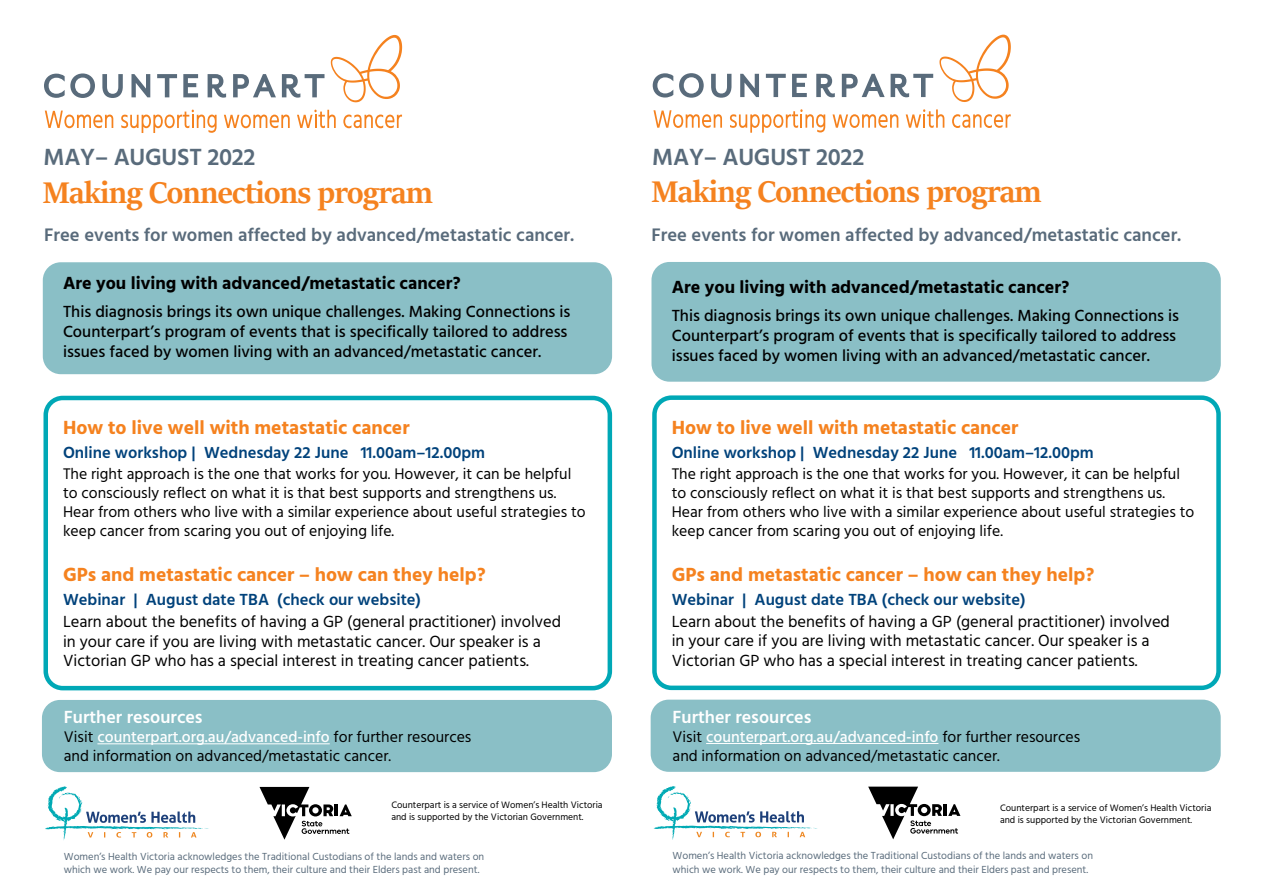
<style>
.page{position:relative;width:1263px;height:893px;background:#fff}
.page>*{position:absolute;margin:0;border:0;box-sizing:border-box;transform-origin:0 0}
.t1{font:700 33.75px "Sitka Banner";letter-spacing:-.02em;color:#f5821f}
.t2{font:600 24px "Hind";letter-spacing:-.01em;color:#596b7b}
.t3{font:700 19.5px "Hind";color:#f5821f}
.t4{font:600 18.6px "Hind";color:#596b7b}
.t5{font:700 18px "Hind";color:#000}
.t6{font:600 18px "Hind";color:#fff}
.t7{font:500 16.5px/19.8px "Hind";color:#000}
.t8{font:16.5px/19.8px "Hind";color:#000}
.t9{font:600 16.5px "Hind";color:#00427b}
.t10{font:15.75px/18.9px "Hind";color:#000}
.t11{font:10.5px/13.5px "Hind";color:#596b7b}
.t12{font:9.6px/11.6px "Hind";color:#000}
.s1{font-weight:500;color:#fff}
</style>
<div class="page">
<div style="left:42px;top:700px;width:570px;height:72px;background:#8abfc6;border-radius:18px"></div>
<div style="left:43px;top:262px;width:569px;height:112px;background:#8abfc6;border-radius:18px"></div>
<div style="left:43px;top:396px;width:569px;height:294px;border:5px solid #00a8b6;border-radius:17px"></div>
<hr style="left:97px;top:743px;width:233px;height:1px;background:#fff">
<svg style="left:45px;top:111px;width:68px;height:17px"></svg>
<svg style="left:121px;top:110px;width:96px;height:23px"></svg>
<svg style="left:224px;top:115px;width:66px;height:13px"></svg>
<svg style="left:297px;top:110px;width:39px;height:18px"></svg>
<svg style="left:343px;top:115px;width:59px;height:13px"></svg>
<svg style="left:44px;top:73px;width:51px;height:25px"></svg>
<svg style="left:102px;top:74px;width:21px;height:24px"></svg>
<svg style="left:131px;top:74px;width:19px;height:23px"></svg>
<svg style="left:157px;top:74px;width:20px;height:23px"></svg>
<svg style="left:183px;top:74px;width:15px;height:23px"></svg>
<svg style="left:208px;top:74px;width:18px;height:24px"></svg>
<svg style="left:233px;top:74px;width:43px;height:23px"></svg>
<svg style="left:282px;top:74px;width:42px;height:24px"></svg>
<svg style="left:331px;top:35px;width:71px;height:67px"></svg>
<svg style="left:45px;top:786px;width:164px;height:54px"></svg>
<svg style="left:259px;top:787px;width:93px;height:53px"></svg>
<div style="left:651px;top:700px;width:570px;height:72px;background:#8abfc6;border-radius:18px"></div>
<div style="left:651px;top:262px;width:570px;height:120px;background:#8abfc6;border-radius:18px"></div>
<div style="left:652px;top:395px;width:569px;height:295px;border:5px solid #00a8b6;border-radius:17px"></div>
<hr style="left:706px;top:743px;width:232px;height:1px;background:#fff">
<svg style="left:653px;top:110px;width:69px;height:18px"></svg>
<svg style="left:730px;top:109px;width:95px;height:24px"></svg>
<svg style="left:832px;top:114px;width:66px;height:14px"></svg>
<svg style="left:906px;top:109px;width:38px;height:19px"></svg>
<svg style="left:952px;top:114px;width:59px;height:14px"></svg>
<svg style="left:653px;top:73px;width:20px;height:25px"></svg>
<svg style="left:679px;top:73px;width:25px;height:25px"></svg>
<svg style="left:711px;top:74px;width:20px;height:24px"></svg>
<svg style="left:740px;top:74px;width:19px;height:23px"></svg>
<svg style="left:766px;top:74px;width:20px;height:23px"></svg>
<svg style="left:792px;top:74px;width:15px;height:23px"></svg>
<svg style="left:816px;top:74px;width:19px;height:23px"></svg>
<svg style="left:842px;top:74px;width:91px;height:23px"></svg>
<svg style="left:939px;top:35px;width:72px;height:67px"></svg>
<svg style="left:654px;top:786px;width:163px;height:54px"></svg>
<svg style="left:868px;top:787px;width:92px;height:52px"></svg>
<h2 class="t2" style="left:44px;top:147px;width:214px">MAY– AUGUST 2022</h2>
<h1 class="t1" style="left:43px;top:179px;width:392px">Making Connections program</h1>
<p class="t4" style="left:44px;top:227px;width:531px">Free events for women affected by advanced/metastatic cancer.</p>
<p class="t5" style="left:63px;top:275px;width:399px">Are you living with advanced/metastatic cancer?</p>
<p class="t7" style="left:63px;top:303px;width:509px">This diagnosis brings its own unique challenges. Making Connections is<br>Counterpart’s program of events that is specifically tailored to address issues faced by women living with an advanced/metastatic cancer.</p>
<p class="t3" style="left:63px;top:420px;width:348px">How to live well with metastatic cancer</p>
<p class="t9" style="left:63px;top:446px;width:424px">Online workshop | Wednesday 22 June 11.00am–12.00pm</p>
<p class="t10" style="left:63px;top:466px;width:524px">The right approach is the one that works for you. However, it can be helpful to consciously reflect on what it is that best supports and strengthens us.<br>Hear from others who live with a similar experience about useful strategies to keep cancer from scaring you out of enjoying life.</p>
<p class="t3" style="left:63px;top:566px;width:424px">GPs and metastatic cancer – how can they help?</p>
<p class="t9" style="left:63px;top:593px;width:360px">Webinar | August date TBA (check our website)</p>
<p class="t8" style="left:63px;top:613px;width:500px">Learn about the benefits of having a GP (general practitioner) involved in your care if you are living with metastatic cancer. Our speaker is a<br>Victorian GP who has a special interest in treating cancer patients.</p>
<p class="t6" style="left:64px;top:710px;width:140px">Further resources</p>
<p class="t10" style="left:64px;top:729px;width:409px">Visit <span class="s1">counterpart.org.au/advanced-info</span> for further resources and information on advanced/metastatic cancer.</p>
<p class="t12" style="left:391px;top:800px;width:213px">Counterpart is a service of Women’s Health Victoria and is supported by the Victorian Government.</p>
<p class="t11" style="left:64px;top:850px;width:422px">Women’s Health Victoria acknowledges the Traditional Custodians of the lands and waters on which we work. We pay our respects to them, their culture and their Elders past and present.</p>
<h2 class="t2" style="left:652px;top:147px;width:214px">MAY– AUGUST 2022</h2>
<h1 class="t1" style="left:651px;top:179px;width:392px">Making Connections program</h1>
<p class="t4" style="left:651px;top:227px;width:531px">Free events for women affected by advanced/metastatic cancer.</p>
<p class="t5" style="left:672px;top:280px;width:399px">Are you living with advanced/metastatic cancer?</p>
<p class="t7" style="left:672px;top:307px;width:509px">This diagnosis brings its own unique challenges. Making Connections is<br>Counterpart’s program of events that is specifically tailored to address issues faced by women living with an advanced/metastatic cancer.</p>
<p class="t3" style="left:672px;top:420px;width:348px">How to live well with metastatic cancer</p>
<p class="t9" style="left:672px;top:446px;width:424px">Online workshop | Wednesday 22 June 11.00am–12.00pm</p>
<p class="t10" style="left:672px;top:466px;width:524px">The right approach is the one that works for you. However, it can be helpful to consciously reflect on what it is that best supports and strengthens us.<br>Hear from others who live with a similar experience about useful strategies to keep cancer from scaring you out of enjoying life.</p>
<p class="t3" style="left:672px;top:566px;width:424px">GPs and metastatic cancer – how can they help?</p>
<p class="t9" style="left:672px;top:592px;width:355px">Webinar | August date TBA (check our website)</p>
<p class="t8" style="left:672px;top:612px;width:500px">Learn about the benefits of having a GP (general practitioner) involved in your care if you are living with metastatic cancer. Our speaker is a<br>Victorian GP who has a special interest in treating cancer patients.</p>
<p class="t6" style="left:673px;top:710px;width:140px">Further resources</p>
<p class="t10" style="left:673px;top:728px;width:409px">Visit <span class="s1">counterpart.org.au/advanced-info</span> for further resources and information on advanced/metastatic cancer.</p>
<p class="t12" style="left:1000px;top:803px;width:213px">Counterpart is a service of Women’s Health Victoria and is supported by the Victorian Government.</p>
<p class="t11" style="left:673px;top:850px;width:422px">Women’s Health Victoria acknowledges the Traditional Custodians of the lands and waters on which we work. We pay our respects to them, their culture and their Elders past and present.</p>
</div>
